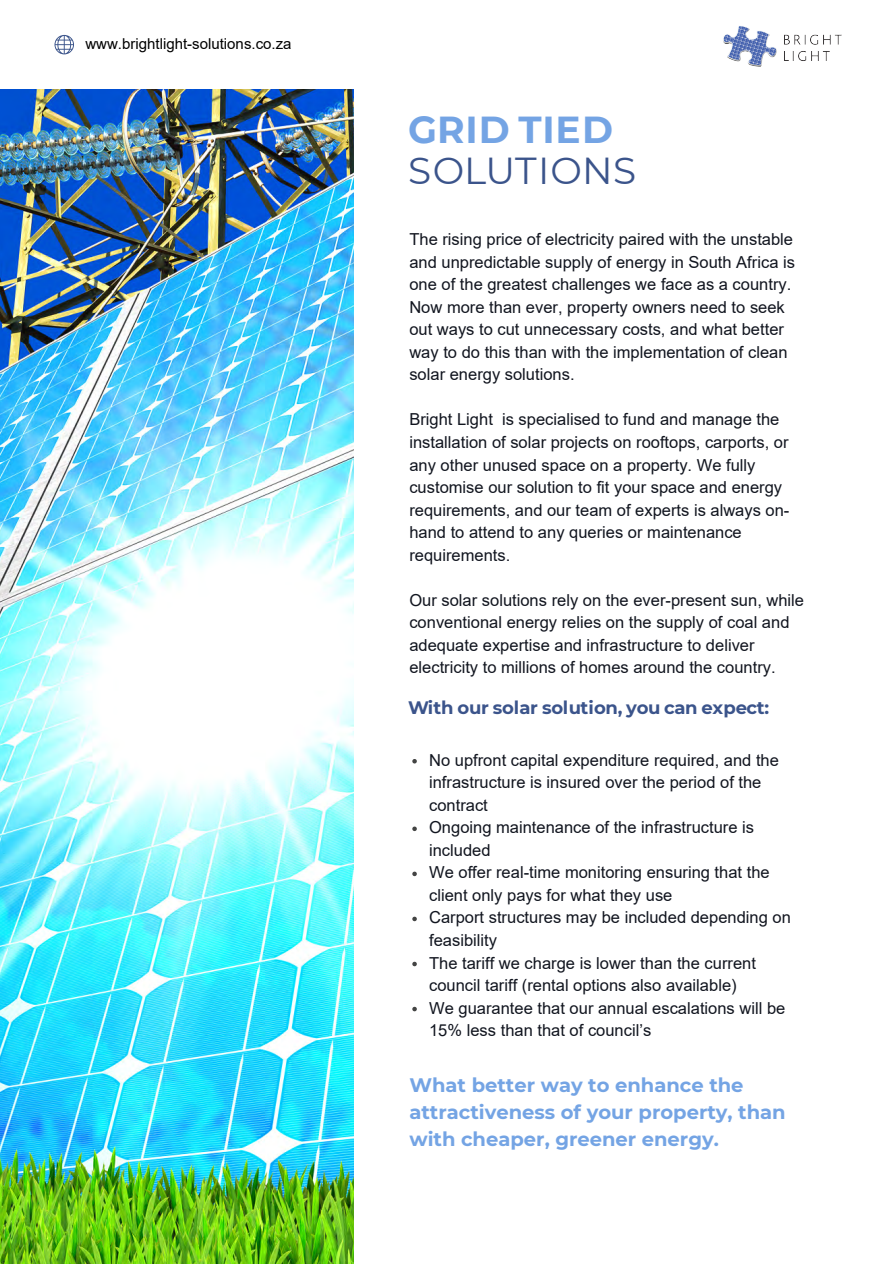
<style>
.page{position:relative;width:894px;height:1264px;background:#fff}
.page>*{position:absolute;margin:0;border:0;box-sizing:border-box;transform-origin:0 0}
.t1{font:37.5px/41.7px "Montserrat";letter-spacing:.005em;color:#3b548b}
.t2{font:700 19.5px/27px "Montserrat";color:#74a4e4}
.t3{font:700 18px "Montserrat";letter-spacing:-.02em;color:#3b548b}
.t4{font:16.5px/22.5px "Arial";color:#11151f}
.t5{font:15px "Arial";color:#000}
.s1{font-weight:700;color:#74a4e4}
</style>
<div class="page">
<img style="left:0;top:89px;width:354px;height:1174px">
<svg style="left:412px;top:759px;width:4px;height:4px"></svg>
<svg style="left:412px;top:826px;width:4px;height:5px"></svg>
<svg style="left:412px;top:871px;width:4px;height:5px"></svg>
<svg style="left:412px;top:916px;width:4px;height:5px"></svg>
<svg style="left:412px;top:961px;width:4px;height:5px"></svg>
<svg style="left:412px;top:1006px;width:4px;height:5px"></svg>
<svg style="left:54px;top:35px;width:20px;height:19px"></svg>
<img style="left:723px;top:26px;width:118px;height:41px">
<p class="t5" style="left:85px;top:33px;width:207px">www.brightlight-solutions.co.za</p>
<p class="t1" style="left:408px;top:107px;width:229px"><span class="s1">GRID TIED<br></span>SOLUTIONS</p>
<p class="t4" style="left:409px;top:228px;width:387px">The rising price of electricity paired with the unstable and unpredictable supply of energy in South Africa is one of the greatest challenges we face as a country.<br>Now more than ever, property owners need to seek out ways to cut unnecessary costs, and what better way to do this than with the implementation of clean solar energy solutions.</p>
<p class="t4" style="left:409px;top:408px;width:381px">Bright Light is specialised to fund and manage the installation of solar projects on rooftops, carports, or any other unused space on a property. We fully customise our solution to fit your space and energy requirements, and our team of experts is always on&shy;hand to attend to any queries or maintenance requirements.</p>
<p class="t4" style="left:409px;top:588px;width:396px">Our solar solutions rely on the ever-present sun, while conventional energy relies on the supply of coal and adequate expertise and infrastructure to deliver electricity to millions of homes around the country.</p>
<p class="t3" style="left:408px;top:695px;width:362px">With our solar solution, you can expect:</p>
<p class="t4" style="left:429px;top:748px;width:351px">No upfront capital expenditure required, and the infrastructure is insured over the period of the contract</p>
<p class="t4" style="left:429px;top:816px;width:326px">Ongoing maintenance of the infrastructure is included</p>
<p class="t4" style="left:429px;top:861px;width:342px">We offer real-time monitoring ensuring that the client only pays for what they use</p>
<p class="t4" style="left:429px;top:906px;width:363px">Carport structures may be included depending on feasibility</p>
<p class="t4" style="left:429px;top:951px;width:328px">The tariff we charge is lower than the current council tariff (rental options also available)</p>
<p class="t4" style="left:429px;top:996px;width:357px">We guarantee that our annual escalations will be<br>15% less than that of council’s</p>
<p class="t2" style="left:409px;top:1070px;width:378px">What better way to enhance the attractiveness of your property, than with cheaper, greener energy.</p>
</div>
